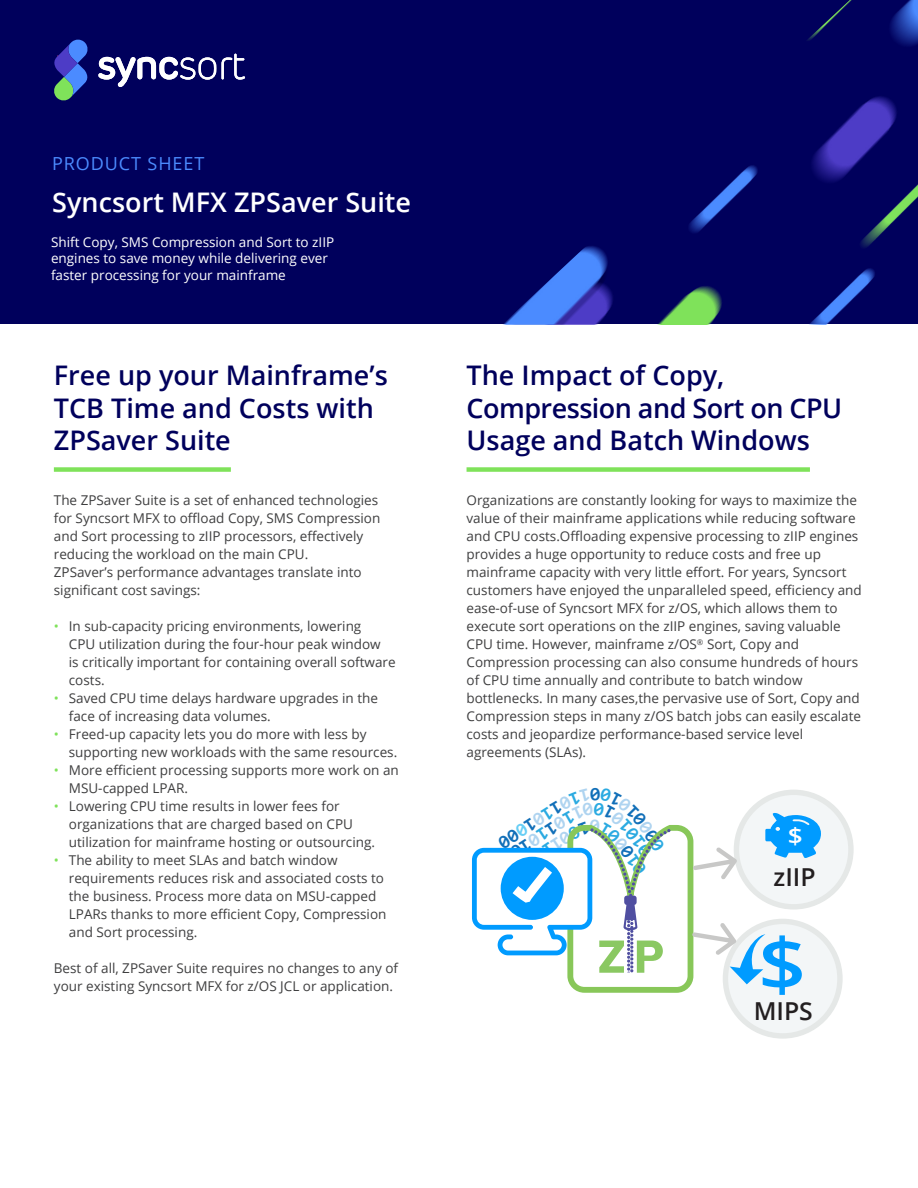
<style>
.page{position:relative;width:918px;height:1188px;background:#fff}
.page>*{position:absolute;margin:0;border:0;box-sizing:border-box;transform-origin:0 0}
.t1{font:600 72.75px "Open Sans";color:#009bff;scale:1.16 1}
.Heading_1{font:600 27px/32.4px "Open Sans";color:#00005c}
.Heading_2{font:600 27px "Open Sans";color:#fff}
.t2{font:600 24.75px "Open Sans";color:#231f20}
.t3{font:600 22.65px "Open Sans";color:#fff;scale:1.16 1}
.t4{font:700 18.75px "Consolas";color:#116fb8}
.Label_Heading_1{font:18px "Open Sans";letter-spacing:.05em;color:#4b8bff}
.Body{font:13.5px "Open Sans";color:#3e3e3f}
.Body-2{font:13.5px "Open Sans";color:#fff}
.s1{color:#7fe25a}
.s2{color:#afd4f0}
.s3{color:#67cef5}
.s4{color:#2baae1}
</style>
<div class="page">
<div style="left:0;top:0;width:918px;height:324px;background:#00005c"></div>
<img style="left:689px;top:204px;width:38px;height:29px">
<img style="left:807px;top:0;width:45px;height:41px">
<img style="left:809px;top:311px;width:20px;height:14px">
<img style="left:829px;top:223px;width:63px;height:100px">
<img style="left:709px;top:165px;width:49px;height:39px">
<img style="left:890px;top:0;width:28px;height:46px">
<img style="left:503px;top:246px;width:92px;height:79px">
<img style="left:595px;top:246px;width:127px;height:79px">
<img style="left:812px;top:96px;width:106px;height:127px">
<svg style="left:98px;top:54px;width:147px;height:33px"></svg>
<svg style="left:54px;top:40px;width:34px;height:61px"></svg>
<div style="left:54px;top:467px;width:177px;height:5px;background:#7fe25a"></div>
<div style="left:467px;top:467px;width:343px;height:5px;background:#7fe25a"></div>
<svg style="left:472px;top:789px;width:382px;height:250px"></svg>
<p class="Label_Heading_1" style="left:52px;top:151px;width:154px">PRODUCT SHEET</p>
<p class="Heading_2" style="left:52px;top:183px;width:360px">Syncsort MFX ZPSaver Suite</p>
<p class="Body-2" style="left:51px;top:233px;width:285px">Shift Copy, SMS Compression and Sort to zIIP</p>
<p class="Body-2" style="left:51px;top:249px;width:278px">engines to save money while delivering ever</p>
<p class="Body-2" style="left:51px;top:266px;width:236px">faster processing for your mainframe</p>
<p class="Heading_1" style="left:54px;top:359px;width:335px">Free up your Mainframe’s<br>TCB Time and Costs with<br>ZPSaver Suite</p>
<p class="Body" style="left:54px;top:491px;width:326px">The ZPSaver Suite is a set of enhanced technologies</p>
<p class="Body" style="left:54px;top:509px;width:328px">for Syncsort MFX to offload Copy, SMS Compression</p>
<p class="Body" style="left:54px;top:527px;width:311px">and Sort processing to zIIP processors, effectively</p>
<p class="Body" style="left:54px;top:545px;width:256px">reducing the workload on the main CPU.</p>
<p class="Body" style="left:54px;top:563px;width:309px">ZPSaver’s performance advantages translate into</p>
<p class="Body" style="left:54px;top:581px;width:148px">significant cost savings:</p>
<p class="Body" style="left:54px;top:617px;width:309px"><span class="s1">•</span> In sub-capacity pricing environments, lowering</p>
<p class="Body" style="left:69px;top:635px;width:313px">CPU utilization during the four-hour peak window</p>
<p class="Body" style="left:69px;top:653px;width:328px">is critically important for containing overall software</p>
<p class="Body" style="left:69px;top:671px;width:37px">costs.</p>
<p class="Body" style="left:54px;top:689px;width:326px"><span class="s1">•</span> Saved CPU time delays hardware upgrades in the</p>
<p class="Body" style="left:69px;top:707px;width:203px">face of increasing data volumes.</p>
<p class="Body" style="left:54px;top:725px;width:314px"><span class="s1">•</span> Freed-up capacity lets you do more with less by</p>
<p class="Body" style="left:69px;top:743px;width:330px">supporting new workloads with the same resources.</p>
<p class="Body" style="left:54px;top:761px;width:346px"><span class="s1">•</span> More efficient processing supports more work on an</p>
<p class="Body" style="left:69px;top:779px;width:121px">MSU-capped LPAR.</p>
<p class="Body" style="left:54px;top:797px;width:287px"><span class="s1">•</span> Lowering CPU time results in lower fees for</p>
<p class="Body" style="left:69px;top:815px;width:286px">organizations that are charged based on CPU</p>
<p class="Body" style="left:69px;top:833px;width:308px">utilization for mainframe hosting or outsourcing.</p>
<p class="Body" style="left:54px;top:851px;width:285px"><span class="s1">•</span> The ability to meet SLAs and batch window</p>
<p class="Body" style="left:69px;top:869px;width:317px">requirements reduces risk and associated costs to</p>
<p class="Body" style="left:69px;top:887px;width:309px">the business. Process more data on MSU-capped</p>
<p class="Body" style="left:69px;top:905px;width:319px">LPARs thanks to more efficient Copy, Compression</p>
<p class="Body" style="left:69px;top:923px;width:130px">and Sort processing.</p>
<p class="Body" style="left:54px;top:959px;width:346px">Best of all, ZPSaver Suite requires no changes to any of</p>
<p class="Body" style="left:54px;top:977px;width:341px">your existing Syncsort MFX for z/OS JCL or application.</p>
<p class="Heading_1" style="left:467px;top:359px;width:377px">The Impact of Copy,<br>Compression and Sort on CPU<br>Usage and Batch Windows</p>
<p class="Body" style="left:467px;top:491px;width:392px">Organizations are constantly looking for ways to maximize the</p>
<p class="Body" style="left:467px;top:509px;width:391px">value of their mainframe applications while reducing software</p>
<p class="Body" style="left:467px;top:527px;width:393px">and CPU costs.Offloading expensive processing to zIIP engines</p>
<p class="Body" style="left:467px;top:545px;width:356px">provides a huge opportunity to reduce costs and free up</p>
<p class="Body" style="left:467px;top:563px;width:381px">mainframe capacity with very little effort. For years, Syncsort</p>
<p class="Body" style="left:467px;top:581px;width:397px">customers have enjoyed the unparalleled speed, efficiency and</p>
<p class="Body" style="left:467px;top:599px;width:373px">ease-of-use of Syncsort MFX for z/OS, which allows them to</p>
<p class="Body" style="left:467px;top:617px;width:376px">execute sort operations on the zIIP engines, saving valuable</p>
<p class="Body" style="left:467px;top:635px;width:334px">CPU time. However, mainframe z/OS<sup>®</sup> Sort, Copy and</p>
<p class="Body" style="left:467px;top:653px;width:393px">Compression processing can also consume hundreds of hours</p>
<p class="Body" style="left:467px;top:671px;width:337px">of CPU time annually and contribute to batch window</p>
<p class="Body" style="left:467px;top:689px;width:395px">bottlenecks. In many cases,the pervasive use of Sort, Copy and</p>
<p class="Body" style="left:467px;top:707px;width:396px">Compression steps in many z/OS batch jobs can easily escalate</p>
<p class="Body" style="left:467px;top:725px;width:338px">costs and jeopardize performance-based service level</p>
<p class="Body" style="left:467px;top:743px;width:121px">agreements (SLAs).</p>
<h3 class="t4" style="left:550px;top:826px;width:53px;rotate:147deg"><span class="s2">0</span>1<span class="s3">0</span>00</h3>
<h3 class="t4" style="left:562px;top:836px;width:53px;rotate:147deg">1<span class="s4">1</span><span class="s2">0</span>10</h3>
<h3 class="t3" style="left:788px;top:820px;width:14px">$</h3>
<h3 class="t2" style="left:774px;top:860px;width:44px">zIIP</h3>
<h1 class="t1" style="left:758px;top:914px;width:43px">$</h1>
<h3 class="t2" style="left:754px;top:994px;width:61px">MIPS</h3>
</div>
